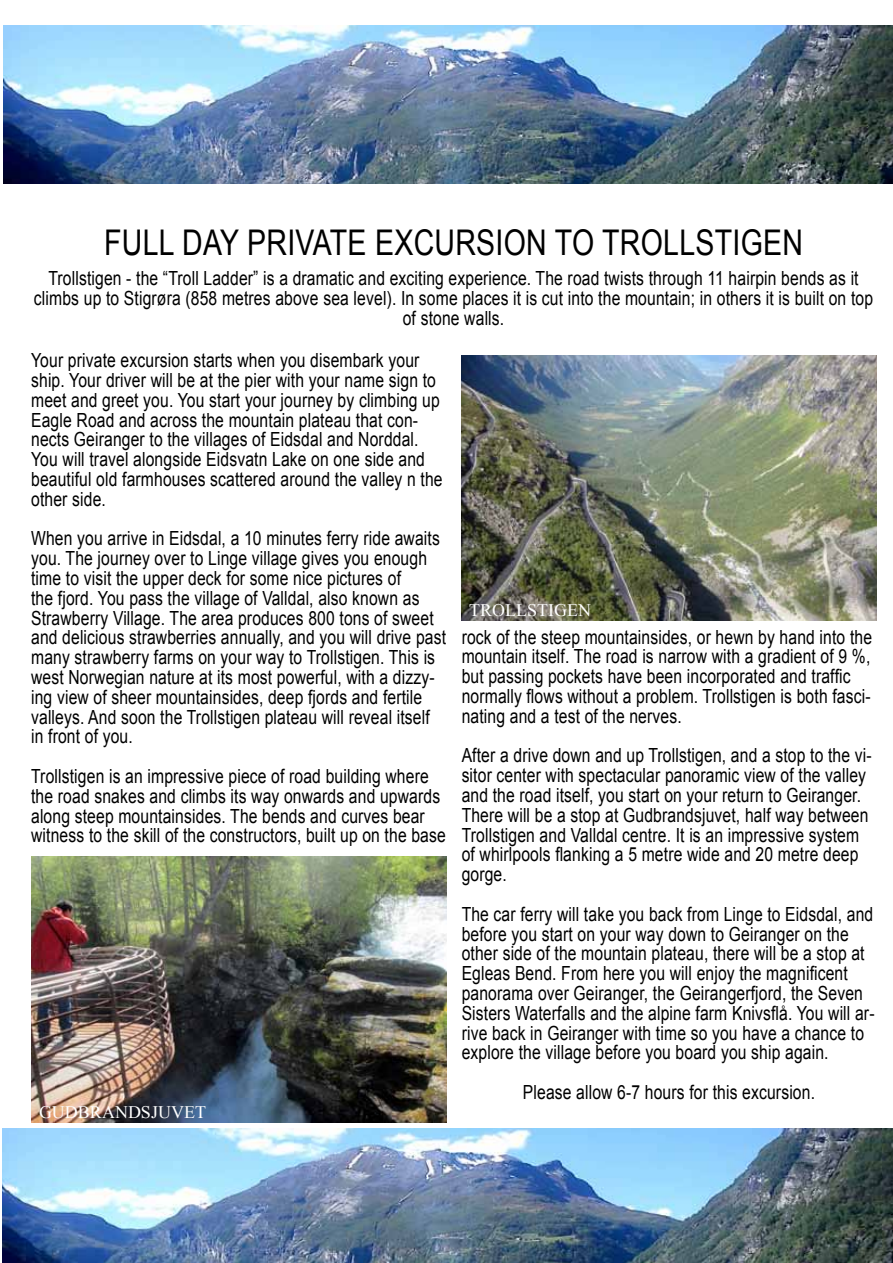
<style>
.page{position:relative;width:893px;height:1263px;background:#fff}
.page>*{position:absolute;margin:0;border:0;box-sizing:border-box;transform-origin:0 0}
.t1{font:35.4px "Arial";letter-spacing:.01em;color:#000;scale:.81 1}
.t2{font:19.5px/19.8px "Arial";letter-spacing:.01em;color:#000;scale:.81 1}
.t3{font:18px "Mongolian Baiti";color:#fff}
</style>
<div class="page">
<img style="left:4px;top:26px;width:889px;height:158px">
<img style="left:3px;top:1128px;width:890px;height:135px">
<img style="left:461px;top:355px;width:416px;height:266px">
<img style="left:31px;top:857px;width:415px;height:266px">
<h1 class="t1" style="left:104px;top:219px;width:864px">FULL DAY PRIVATE EXCURSION TO TROLLSTIGEN</h1>
<p class="t2" style="left:34px;top:269px;width:1037px;text-align:center">Trollstigen - the “Troll Ladder” is a dramatic and exciting experience. The road twists through 11 hairpin bends as it climbs up to Stigrøra (858 metres above sea level). In some places it is cut into the mountain; in others it is built on top of stone walls.</p>
<p class="t2" style="left:31px;top:351px;width:509px">Your private excursion starts when you disembark your ship. Your driver will be at the pier with your name sign to meet and greet you. You start your journey by climbing up Eagle Road and across the mountain plateau that con&shy;nects Geiranger to the villages of Eidsdal and Norddal.<br>You will travel alongside Eidsvatn Lake on one side and beautiful old farmhouses scattered around the valley n the other side.</p>
<p class="t2" style="left:31px;top:529px;width:514px">When you arrive in Eidsdal, a 10 minutes ferry ride awaits you. The journey over to Linge village gives you enough time to visit the upper deck for some nice pictures of<br>the fjord. You pass the village of Valldal, also known as Strawberry Village. The area produces 800 tons of sweet and delicious strawberries annually, and you will drive past many strawberry farms on your way to Trollstigen. This is west Norwegian nature at its most powerful, with a dizzy&shy;ing view of sheer mountainsides, deep fjords and fertile valleys. And soon the Trollstigen plateau will reveal itself in front of you.</p>
<p class="t2" style="left:31px;top:766px;width:513px">Trollstigen is an impressive piece of road building where the road snakes and climbs its way onwards and upwards along steep mountainsides. The bends and curves bear witness to the skill of the constructors, built up on the base</p>
<p class="t3" style="left:39px;top:1102px;width:168px">GUDBRANDSJUVET</p>
<p class="t3" style="left:469px;top:600px;width:123px">TROLLSTIGEN</p>
<p class="t2" style="left:462px;top:627px;width:508px">rock of the steep mountainsides, or hewn by hand into the mountain itself. The road is narrow with a gradient of 9 %, but passing pockets have been incorporated and traffic normally flows without a problem. Trollstigen is both fasci&shy;nating and a test of the nerves.</p>
<p class="t2" style="left:462px;top:746px;width:508px">After a drive down and up Trollstigen, and a stop to the vi&shy;sitor center with spectacular panoramic view of the valley and the road itself, you start on your return to Geiranger.<br>There will be a stop at Gudbrandsjuvet, half way between Trollstigen and Valldal centre. It is an impressive system of whirlpools flanking a 5 metre wide and 20 metre deep gorge.</p>
<p class="t2" style="left:462px;top:904px;width:511px">The car ferry will take you back from Linge to Eidsdal, and before you start on your way down to Geiranger on the other side of the mountain plateau, there will be a stop at Egleas Bend. From here you will enjoy the magnificent panorama over Geiranger, the Geirangerfjord, the Seven Sisters Waterfalls and the alpine farm Knivsflå. You will ar&shy;rive back in Geiranger with time so you have a chance to explore the village before you board you ship again.</p>
<p class="t2" style="left:523px;top:1082px;width:362px">Please allow 6-7 hours for this excursion.</p>
</div>
